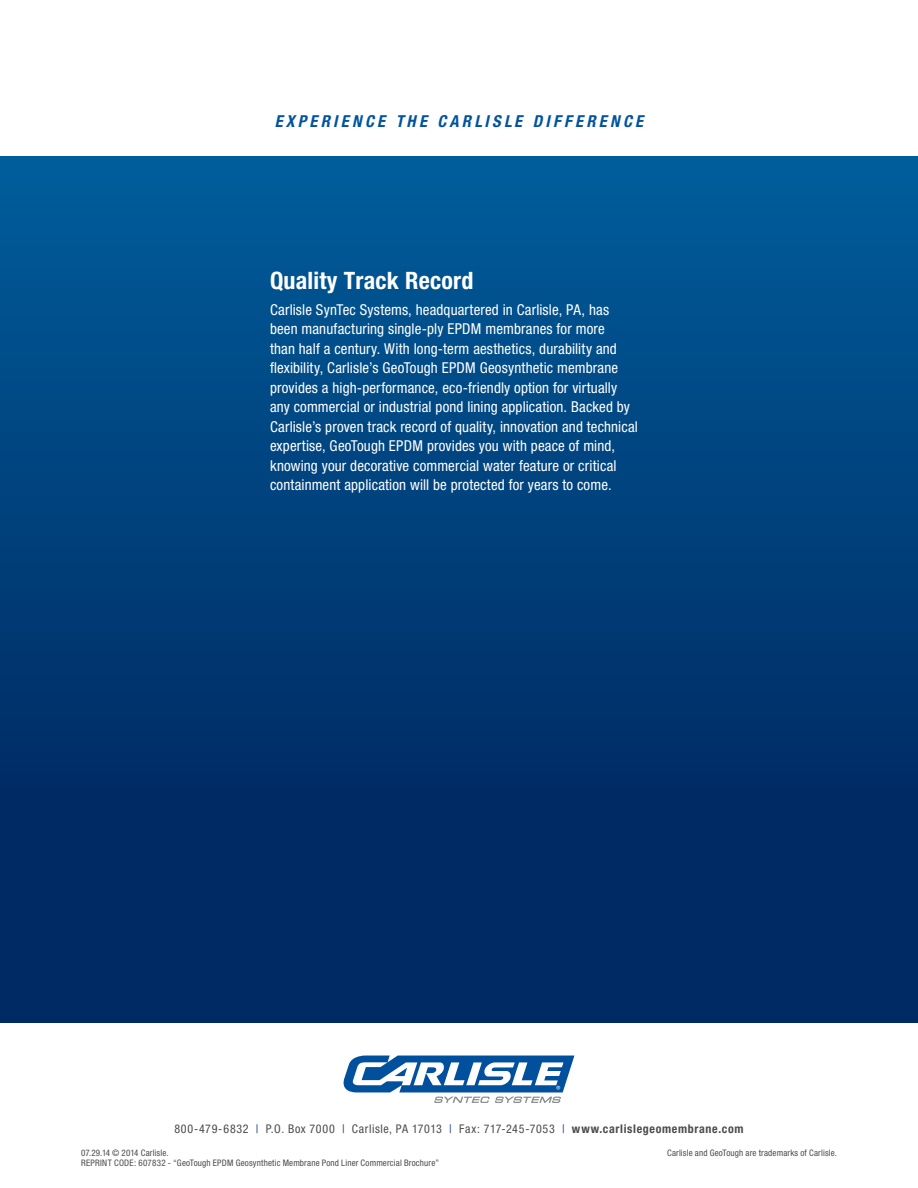
<style>
.page{position:relative;width:918px;height:1188px;background:#fff}
.page>*{position:absolute;margin:0;border:0;box-sizing:border-box;transform-origin:0 0}
.t1{font:700 condensed 24px "Helvetica Neue";letter-spacing:.01em;color:#fff}
.t2{font:italic 700 condensed 16.5px "Helvetica Neue";letter-spacing:.2em;color:#00549e}
.t3{font:condensed 15px/19.5px "Helvetica Neue";letter-spacing:.01em;color:#fff}
.t4{font:condensed 12px "Helvetica Neue";letter-spacing:.05em;color:#4c4c4e}
.t5{font:condensed 9px/10.5px "Helvetica Neue";letter-spacing:.02em;color:#4c4c4e}
.s1{color:#1d4284}
.s2{font-weight:700}
</style>
<div class="page">
<div style="left:0;top:157px;width:918px;height:649px;background:linear-gradient(to bottom,#005d9b,#002a63)"></div>
<div style="left:0;top:791px;width:918px;height:232px;background:#002a64"></div>
<svg style="left:344px;top:1055px;width:230px;height:48px"></svg>
<p class="t2" style="left:275px;top:116px;width:370px">EXPERIENCE THE CARLISLE DIFFERENCE</p>
<h1 class="t1" style="left:270px;top:271px;width:205px">Quality Track Record</h1>
<p class="t3" style="left:270px;top:301px;width:370px">Carlisle SynTec Systems, headquartered in Carlisle, PA, has been manufacturing single-ply EPDM membranes for more<br>than half a century. With long-term aesthetics, durability and flexibility, Carlisle’s GeoTough EPDM Geosynthetic membrane provides a high-performance, eco-friendly option for virtually any commercial or industrial pond lining application. Backed by Carlisle’s proven track record of quality, innovation and technical expertise, GeoTough EPDM provides you with peace of mind, knowing your decorative commercial water feature or critical containment application will be protected for years to come.</p>
<p class="t4" style="left:174px;top:1125px;width:571px">800-479-6832 <span class="s1">|</span> P.O. Box 7000 <span class="s1">|</span> Carlisle, PA 17013 <span class="s1">|</span> Fax: 717-245-7053 <span class="s1">|</span> <span class="s2">www.carlislegeomembrane.com</span></p>
<p class="t5" style="left:81px;top:1148px;width:360px">07.29.14 © 2014 Carlisle.<br>REPRINT CODE: 607832 - “GeoTough EPDM Geosynthetic Membrane Pond Liner Commercial Brochure”</p>
<p class="t5" style="left:667px;top:1149px;width:171px">Carlisle and GeoTough are trademarks of Carlisle.</p>
</div>
